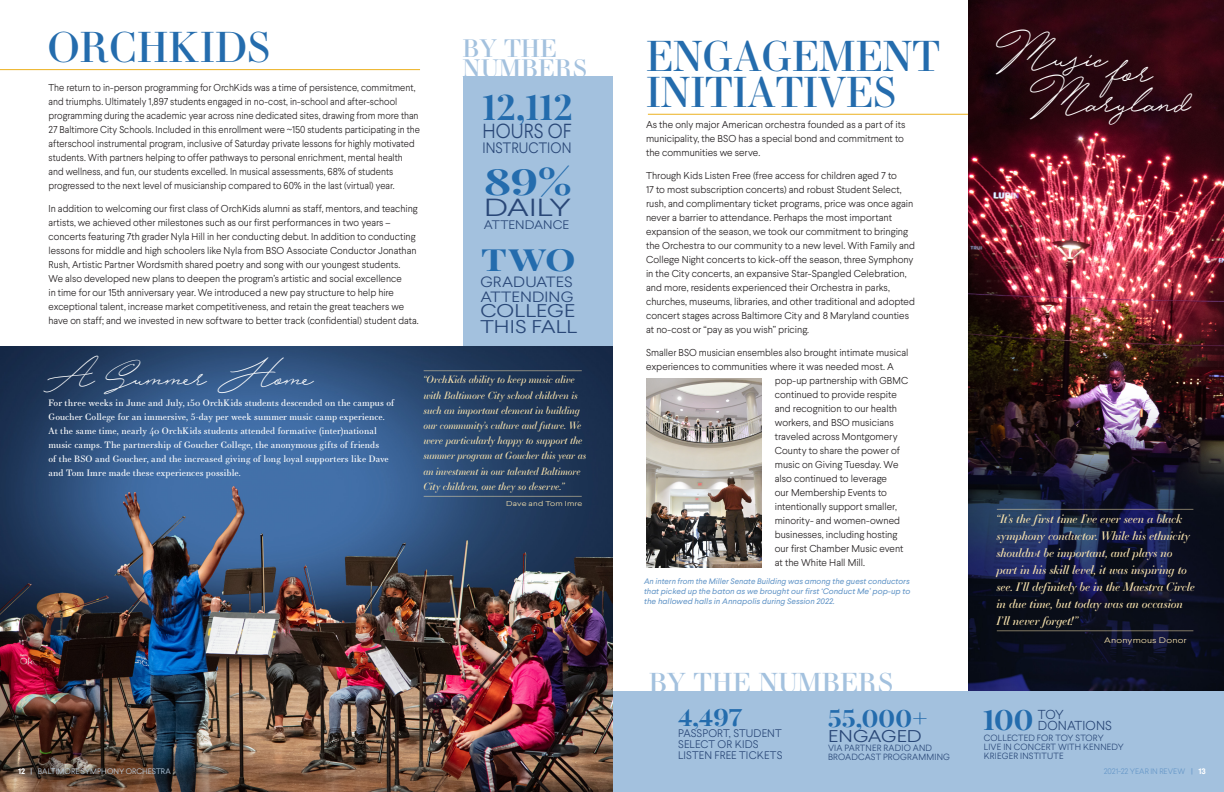
<style>
.page{position:relative;width:1224px;height:792px;background:#fff}
.page>*{position:absolute;margin:0;border:0;box-sizing:border-box;transform-origin:0 0}
.t1{font:41px/36px "Essonnes Display";color:#246cad}
.t2{font:37.7px "Hijrnotes";color:#fff;scale:.91 1}
.t3{font:700 36.1px "Playfair Display";color:#246cad;scale:1.3 1}
.t4{font:700 35.5px "Playfair Display";color:#246cad}
.t5{font:700 30.7px "Playfair Display";color:#246cad;scale:1.25 1}
.t6{font:28.6px "Hijrnotes";color:#fff;scale:.91 1}
.t7{font:700 28.2px "Playfair Display";color:#246cad;scale:1.1 1}
.t8{font:26px "Essonnes Display";color:#a3c1de;scale:1.05 1}
.t9{font:300 24.8px "Larsseit";letter-spacing:-.02em;color:#294777;scale:1.33 1}
.t10{font:24px/20px "Essonnes Display";color:#a3c1de;scale:1.05 1}
.t11{font:700 24px "Playfair Display";letter-spacing:-.01em;color:#246cad;scale:1.1 1}
.t12{font:300 20.3px "Larsseit";letter-spacing:.005em;color:#294777;scale:.93 1}
.t13{font:300 18.4px "Larsseit";color:#294777;scale:1.21 1}
.t14{font:300 17px "Larsseit";letter-spacing:-.01em;color:#294777;scale:1.21 1}
.t15{font:300 15.1px "Larsseit";letter-spacing:.005em;color:#294777;scale:.93 1}
.t16{font:300 14.9px "Larsseit";letter-spacing:.005em;color:#294777;scale:1.11 1}
.t17{font:300 14.9px "Larsseit";letter-spacing:.005em;color:#294777;scale:1.14 1}
.t18{font:300 13px "Larsseit";letter-spacing:.005em;color:#294777}
.t19{font:300 12.4px "Larsseit";letter-spacing:.005em;color:#294777;scale:1.09 1}
.t20{font:italic 11.6px/16.9px "Essonnes Display";letter-spacing:-.015em;color:#f8e3ae}
.t21{font:300 11px/11px "Larsseit";letter-spacing:.01em;color:#294777}
.t22{font:300 10px/14px "Larsseit";letter-spacing:-.005em;color:#231f20}
.t23{font:300 10px/14px "Larsseit";letter-spacing:-.005em;color:#231f20;scale:.95 1}
.t24{font:italic 10px/15.2px "Essonnes Display";letter-spacing:-.005em;color:#f8e3ae}
.t25{font:9px/14px "Essonnes Text";letter-spacing:.01em;color:#fff}
.t26{font:300 9px/9px "Larsseit";letter-spacing:.02em;color:#294777}
.t27{font:italic 8px/10px "Larsseit";color:#6597c8;text-align:justify}
.t28{font:300 8px "Larsseit";letter-spacing:.005em;color:#bfd3e4}
.t29{font:300 8px "Larsseit";color:#6597c8}
.t30{font:300 8px "Larsseit";letter-spacing:.02em;color:#f8e3ae;scale:1.25 1}
.t31{font:300 7.1px "Larsseit";letter-spacing:.015em;color:#f8e3ae;scale:1.25 1}
.s1{font-weight:700;color:#fff}
.s2{font-weight:400}
</style>
<div class="page">
<hr style="left:648px;top:114px;width:433px;height:1px;background:#ecb11f">
<div style="left:463px;top:77px;width:150px;height:685px;background:#a3c1de"></div>
<img style="left:968px;top:0;width:256px;height:692px">
<div style="left:612px;top:692px;width:612px;height:100px;background:#a3c1de"></div>
<img style="left:0;top:346px;width:613px;height:446px">
<hr style="left:424px;top:370px;width:158px;height:1px;background:#f8e3ae">
<hr style="left:424px;top:496px;width:158px;height:1px;background:#f8e3ae">
<img style="left:646px;top:378px;width:115px;height:190px">
<hr style="left:997px;top:509px;width:196px;height:1px;background:#f8e3ae">
<hr style="left:997px;top:630px;width:196px;height:1px;background:#f8e3ae">
<hr style="left:0;top:69px;width:420px;height:1px;background:#ecb11f">
<p class="t1" style="left:48px;top:28px;width:224px">ORCHKIDS</p>
<p class="t1" style="left:646px;top:37px;width:295px">ENGAGEMENT<br>INITIATIVES</p>
<p class="t10" style="left:463px;top:37px;width:120px">BY THE<br>NUMBERS</p>
<p class="t4" style="left:482px;top:78px;width:92px">12,112</p>
<p class="t12" style="left:482px;top:118px;width:98px">HOURS OF</p>
<p class="t15" style="left:482px;top:138px;width:97px">INSTRUCTION</p>
<p class="t23" style="left:49px;top:80px;width:393px">The return to in-person programming for OrchKids was a time of persistence, commitment, and triumphs. Ultimately 1,897 students engaged in no-cost, in-school and after-school programming during the academic year across nine dedicated sites, drawing from more than 27 Baltimore City Schools. Included in this enrollment were ~150 students participating in the afterschool instrumental program, inclusive of Saturday private lessons for highly motivated students. With partners helping to offer pathways to personal enrichment, mental health and wellness, and fun, our students excelled. In musical assessments, 68% of students progressed to the next level of musicianship compared to 60% in the last (virtual) year.</p>
<p class="t22" style="left:49px;top:201px;width:372px">In addition to welcoming our first class of OrchKids alumni as staff, mentors, and teaching artists, we achieved other milestones such as our first performances in two years – concerts featuring 7th grader Nyla Hill in her conducting debut. In addition to conducting lessons for middle and high schoolers like Nyla from BSO Associate Conductor Jonathan Rush, Artistic Partner Wordsmith shared poetry and song with our youngest students.<br>We also developed new plans to deepen the program’s artistic and social excellence<br>in time for our 15th anniversary year. We introduced a new pay structure to help hire exceptional talent, increase market competitiveness, and retain the great teachers we have on staff; and we invested in new software to better track (confidential) student data.</p>
<p class="t22" style="left:646px;top:118px;width:261px">As the only major American orchestra founded as a part of its municipality, the BSO has a special bond and commitment to the communities we serve.</p>
<p class="t22" style="left:646px;top:169px;width:270px">Through Kids Listen Free (free access for children aged 7 to<br>17 to most subscription concerts) and robust Student Select, rush, and complimentary ticket programs, price was once again never a barrier to attendance. Perhaps the most important expansion of the season, we took our commitment to bringing the Orchestra to our community to a new level. With Family and College Night concerts to kick-off the season, three Symphony in the City concerts, an expansive Star-Spangled Celebration, and more, residents experienced their Orchestra in parks, churches, museums, libraries, and other traditional and adopted concert stages across Baltimore City and 8 Maryland counties at no-cost or “pay as you wish” pricing.</p>
<p class="t22" style="left:646px;top:346px;width:264px">Smaller BSO musician ensembles also brought intimate musical</p>
<p class="t22" style="left:646px;top:360px;width:249px">experiences to communities where it was needed most. A</p>
<p class="t22" style="left:775px;top:374px;width:135px">pop-up partnership with GBMC</p>
<p class="t22" style="left:775px;top:388px;width:124px">continued to provide respite</p>
<p class="t22" style="left:775px;top:402px;width:124px">and recognition to our health</p>
<p class="t22" style="left:775px;top:416px;width:120px">workers, and BSO musicians</p>
<p class="t22" style="left:775px;top:430px;width:124px">traveled across Montgomery</p>
<p class="t22" style="left:775px;top:444px;width:127px">County to share the power of</p>
<p class="t22" style="left:775px;top:458px;width:125px">music on Giving Tuesday. We</p>
<p class="t22" style="left:775px;top:472px;width:114px">also continued to leverage</p>
<p class="t22" style="left:775px;top:486px;width:114px">our Membership Events to</p>
<p class="t22" style="left:775px;top:500px;width:124px">intentionally support smaller,</p>
<p class="t22" style="left:775px;top:514px;width:127px">minority- and women-owned</p>
<p class="t22" style="left:775px;top:528px;width:124px">businesses, including hosting</p>
<p class="t22" style="left:775px;top:542px;width:130px">our first Chamber Music event</p>
<p class="t22" style="left:775px;top:556px;width:92px">at the White Hall Mill.</p>
<p class="t27" style="left:644px;top:576px;width:268px">An intern from the Miller Senate Building was among the guest conductors that picked up the baton as we brought our first ‘Conduct Me’ pop-up to the hallowed halls in Annapolis during Session 2022.</p>
<p class="t3" style="left:484px;top:153px;width:69px">89%</p>
<p class="t9" style="left:484px;top:192px;width:67px">DAILY</p>
<p class="t19" style="left:484px;top:217px;width:80px">ATTENDANCE</p>
<p class="t5" style="left:481px;top:235px;width:77px">TWO</p>
<p class="t16" style="left:480px;top:272px;width:84px">GRADUATES</p>
<p class="t17" style="left:480px;top:287px;width:83px">ATTENDING</p>
<p class="t13" style="left:480px;top:299px;width:80px">COLLEGE</p>
<p class="t13" style="left:480px;top:315px;width:82px">THIS FALL</p>
<p class="t6" style="left:49px;top:369px;width:290px">A Summer Home</p>
<p class="t24" style="left:423px;top:372px;width:164px">“OrchKids ability to keep music alive with Baltimore City school children is such an important element in building our community’s culture and future. We were particularly happy to support the summer program at Goucher this year as an investment in our talented Baltimore City children, one they so deserve.”</p>
<p class="t25" style="left:49px;top:396px;width:347px">For three weeks in June and July, 150 OrchKids students descended on the campus of Goucher College for an immersive, 5-day per week summer music camp experience.<br>At the same time, nearly 40 OrchKids students attended formative (inter)national music camps. The partnership of Goucher College, the anonymous gifts of friends<br>of the BSO and Goucher, and the increased giving of long loyal supporters like Dave and Tom Imre made these experiences possible.</p>
<p class="t31" style="left:506px;top:499px;width:63px">Dave and Tom Imre</p>
<p class="t8" style="left:649px;top:665px;width:234px">BY THE NUMBERS</p>
<p class="t11" style="left:678px;top:698px;width:60px">4,497</p>
<p class="t21" style="left:678px;top:728px;width:106px">PASSPORT, STUDENT<br>SELECT OR KIDS<br>LISTEN FREE TICKETS</p>
<p class="t11" style="left:828px;top:699px;width:92px">55,000+</p>
<p class="t14" style="left:828px;top:726px;width:79px">ENGAGED</p>
<p class="t26" style="left:828px;top:743px;width:123px">VIA PARTNER RADIO AND<br>BROADCAST PROGRAMMING</p>
<p class="t2" style="left:994px;top:46px;width:173px">Musicfor</p>
<p class="t2" style="left:1028px;top:91px;width:177px">Maryland</p>
<p class="t20" style="left:996px;top:510px;width:200px">“It’s the first time I’ve ever seen a black symphony conductor. While his ethnicity shouldn›t be important, and plays no part in his skill level, it was inspiring to see. I’ll definitely be in the Maestra Circle in due time, but today was an occasion I’ll never forget!”</p>
<p class="t30" style="left:1104px;top:635px;width:68px">Anonymous Donor</p>
<p class="t7" style="left:983px;top:698px;width:48px">100</p>
<p class="t18" style="left:1038px;top:706px;width:27px">TOY</p>
<p class="t18" style="left:1038px;top:717px;width:76px">DONATIONS</p>
<p class="t26" style="left:984px;top:733px;width:141px">COLLECTED FOR TOY STORY<br>LIVE IN CONCERT WITH KENNEDY<br>KRIEGER INSTITUTE</p>
<p class="t28" style="left:18px;top:766px;width:154px"><span class="s1">12</span> <span class="s2">|</span> BALTIMORE SYMPHONY ORCHESTRA</p>
<p class="t29" style="left:1104px;top:766px;width:104px">2021-22 YEAR IN REVEW <span class="s2">|</span> <span class="s1">13</span></p>
</div>
